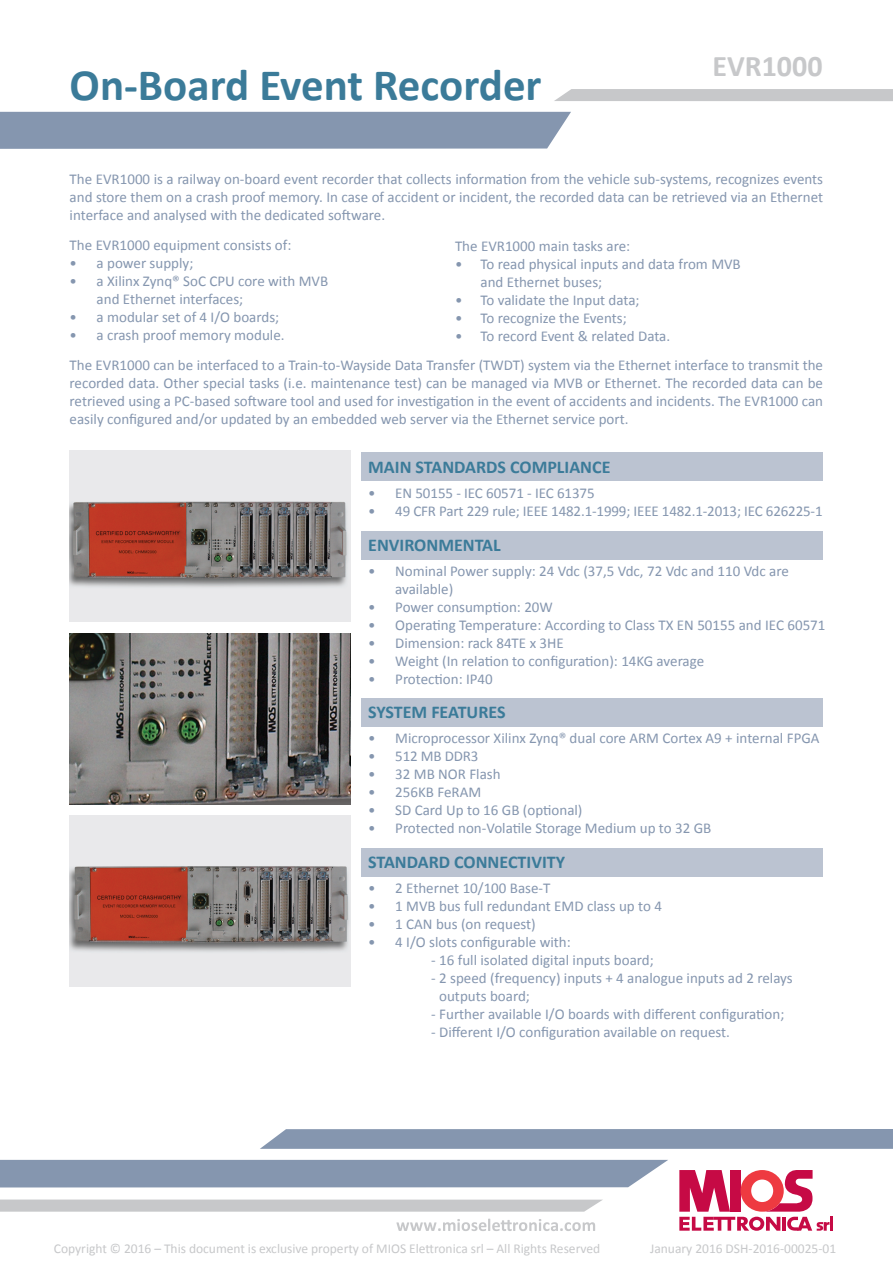
<style>
.page{position:relative;width:893px;height:1263px;background:#fff}
.page>*{position:absolute;margin:0;border:0;box-sizing:border-box;transform-origin:0 0}
.t1{font:700 45px "Calibri";color:#3b7b99}
.t2{font:700 30px "Calibri";color:#c7c8ca}
.t3{font:700 18px "Calibri";color:#3b7b99}
.t4{font:15px/18px "Calibri";color:#8596af}
.t5{font:13.5px "Calibri";color:#c7c8ca}
</style>
<div class="page">
<div style="left:361px;top:452px;width:462px;height:28px;background:#bbc3d1"></div>
<div style="left:361px;top:532px;width:462px;height:28px;background:#bbc3d1"></div>
<div style="left:361px;top:698px;width:462px;height:28px;background:#bbc3d1"></div>
<div style="left:361px;top:848px;width:462px;height:28px;background:#bbc3d1"></div>
<div style="left:0;top:112px;width:571px;height:37px;background:#8596af"></div>
<svg style="left:396px;top:1219px;width:199px;height:12px"></svg>
<svg style="left:260px;top:1129px;width:633px;height:20px"></svg>
<div style="left:0;top:1160px;width:668px;height:27px;background:#8596af"></div>
<img style="left:70px;top:451px;width:281px;height:171px">
<img style="left:70px;top:633px;width:281px;height:171px">
<img style="left:70px;top:816px;width:281px;height:171px">
<div style="left:554px;top:89px;width:339px;height:12px;background:#c7c8ca"></div>
<svg style="left:0;top:1199px;width:603px;height:13px"></svg>
<hr style="left:830px;top:1216px;width:3px;height:15px;background:#c60a45">
<svg style="left:679px;top:1170px;width:150px;height:61px"></svg>
<h1 class="t1" style="left:70px;top:57px;width:473px">On-Board Event Recorder</h1>
<h2 class="t2" style="left:712px;top:47px;width:112px">EVR1000</h2>
<p class="t4" style="left:70px;top:170px;width:755px;text-align:justify">The EVR1000 is a railway on-board event recorder that collects information from the vehicle sub-systems, recognizes events and store them on a crash proof memory. In case of accident or incident, the recorded data can be retrieved via an Ethernet interface and analysed with the dedicated software.</p>
<p class="t4" style="left:70px;top:236px;width:223px">The EVR1000 equipment consists of:</p>
<p class="t4" style="left:70px;top:254px;width:125px">• a power supply;</p>
<p class="t4" style="left:97px;top:272px;width:233px;text-indent:-27px">• a Xilinx Zynq® SoC CPU core with MVB and Ethernet interfaces;</p>
<p class="t4" style="left:70px;top:308px;width:211px">• a modular set of 4 I/O boards;</p>
<p class="t4" style="left:70px;top:320px;width:755px;line-height:30px">• a crash proof memory module.<br>The EVR1000 can be interfaced to a Train-to-Wayside Data Transfer (TWDT) system via the Ethernet interface to transmit the</p>
<p class="t4" style="left:70px;top:374px;width:755px;text-align:justify">recorded data. Other special tasks (i.e. maintenance test) can be managed via MVB or Ethernet. The recorded data can be retrieved using a PC-based software tool and used for investigation in the event of accidents and incidents. The EVR1000 can easily configured and/or updated by an embedded web server via the Ethernet service port.</p>
<p class="t4" style="left:455px;top:237px;width:177px">The EVR1000 main tasks are:</p>
<p class="t4" style="left:480px;top:255px;width:262px;text-indent:-26px">• To read physical inputs and data from MVB and Ethernet buses;</p>
<p class="t4" style="left:455px;top:291px;width:186px">• To validate the Input data;</p>
<p class="t4" style="left:455px;top:309px;width:173px">• To recognize the Events;</p>
<p class="t4" style="left:455px;top:327px;width:217px">• To record Event &amp; related Data.</p>
<p class="t3" style="left:368px;top:456px;width:244px">MAIN STANDARDS COMPLIANCE</p>
<p class="t4" style="left:368px;top:484px;width:228px">• EN 50155 - IEC 60571 - IEC 61375</p>
<p class="t4" style="left:368px;top:502px;width:456px">• 49 CFR Part 229 rule; IEEE 1482.1-1999; IEEE 1482.1-2013; IEC 626225-1</p>
<p class="t3" style="left:368px;top:533px;width:134px">ENVIRONMENTAL</p>
<p class="t4" style="left:395px;top:562px;width:395px;text-indent:-27px">• Nominal Power supply: 24 Vdc (37,5 Vdc, 72 Vdc and 110 Vdc are available)</p>
<p class="t4" style="left:368px;top:598px;width:186px">• Power consumption: 20W</p>
<p class="t4" style="left:368px;top:616px;width:459px">• Operating Temperature: According to Class TX EN 50155 and IEC 60571</p>
<p class="t4" style="left:368px;top:634px;width:197px">• Dimension: rack 84TE x 3HE</p>
<p class="t4" style="left:368px;top:652px;width:337px">• Weight (In relation to configuration): 14KG average</p>
<p class="t4" style="left:368px;top:670px;width:126px">• Protection: IP40</p>
<p class="t3" style="left:368px;top:701px;width:139px">SYSTEM FEATURES</p>
<p class="t4" style="left:368px;top:729px;width:453px">• Microprocessor Xilinx Zynq® dual core ARM Cortex A9 + internal FPGA</p>
<p class="t4" style="left:368px;top:747px;width:112px">• 512 MB DDR3</p>
<p class="t4" style="left:368px;top:765px;width:134px">• 32 MB NOR Flash</p>
<p class="t4" style="left:368px;top:783px;width:114px">• 256KB FeRAM</p>
<p class="t4" style="left:368px;top:801px;width:216px">• SD Card Up to 16 GB (optional)</p>
<p class="t4" style="left:368px;top:819px;width:345px">• Protected non-Volatile Storage Medium up to 32 GB</p>
<p class="t3" style="left:368px;top:850px;width:198px">STANDARD CONNECTIVITY</p>
<p class="t4" style="left:368px;top:879px;width:184px">• 2 Ethernet 10/100 Base-T</p>
<p class="t4" style="left:368px;top:897px;width:295px">• 1 MVB bus full redundant EMD class up to 4</p>
<p class="t4" style="left:368px;top:915px;width:169px">• 1 CAN bus (on request)</p>
<p class="t4" style="left:368px;top:933px;width:204px">• 4 I/O slots configurable with:</p>
<p class="t4" style="left:431px;top:951px;width:224px">- 16 full isolated digital inputs board;</p>
<p class="t4" style="left:439px;top:969px;width:355px;text-indent:-8px">- 2 speed (frequency) inputs + 4 analogue inputs ad 2 relays outputs board;</p>
<p class="t4" style="left:431px;top:1005px;width:355px">- Further available I/O boards with different configuration;</p>
<p class="t4" style="left:431px;top:1023px;width:300px">- Different I/O configuration available on request.</p>
<p class="t5" style="left:54px;top:1240px;width:548px">Copyright © 2016 – This document is exclusive property of MIOS Elettronica srl – All Rights Reserved</p>
<p class="t5" style="left:650px;top:1240px;width:188px">January 2016 DSH-2016-00025-01</p>
</div>
